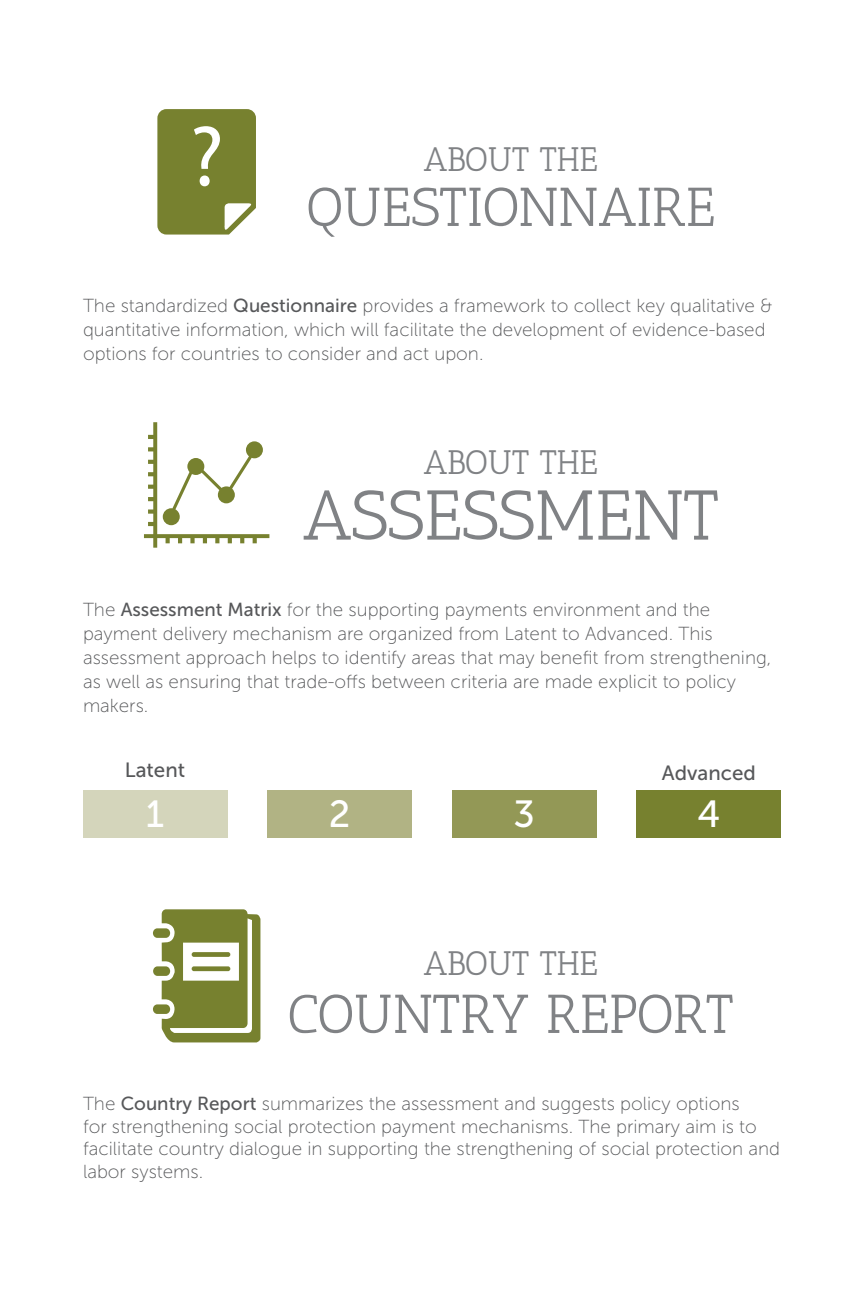
<style>
.page{position:relative;width:864px;height:1296px;background:#fff}
.page>*{position:absolute;margin:0;border:0;box-sizing:border-box;transform-origin:0 0}
.t1{font:70.4px "Antic Slab";letter-spacing:-.01em;color:#808285}
.t2{font:54.6px "Antic Slab";letter-spacing:-.02em;color:#808285}
.t3{font:37.8px "Museo Sans 500";color:#fff}
.t4{font:34px "Antic Slab";letter-spacing:-.015em;color:#808285}
.t5{font:20.6px "Museo Sans 500";color:#57585a}
.t6{font:18.8px/24px "Museo Sans 100";color:#57585a}
.s1{font-family:"Museo Sans 500"}
</style>
<div class="page">
<div style="left:83px;top:791px;width:144px;height:47px;background:#d4d5bb"></div>
<div style="left:268px;top:791px;width:144px;height:47px;background:#b1b384"></div>
<div style="left:452px;top:791px;width:144px;height:47px;background:#939856"></div>
<div style="left:637px;top:791px;width:144px;height:47px;background:#77812f"></div>
<svg style="left:144px;top:422px;width:125px;height:126px"></svg>
<svg style="left:153px;top:909px;width:107px;height:133px"></svg>
<svg style="left:157px;top:109px;width:99px;height:126px;background:#868f47"></svg>
<p class="t4" style="left:424px;top:139px;width:176px">ABOUT THE</p>
<p class="t2" style="left:306px;top:175px;width:410px">QUESTIONNAIRE</p>
<p class="t6" style="left:83px;top:293px;width:691px">The standardized <span class="s1">Questionnaire</span> provides a framework to collect key qualitative &amp; quantitative information, which will facilitate the development of evidence-based options for countries to consider and act upon.</p>
<p class="t4" style="left:424px;top:442px;width:176px">ABOUT THE</p>
<p class="t1" style="left:302px;top:473px;width:419px">ASSESSMENT</p>
<p class="t6" style="left:83px;top:598px;width:690px">The <span class="s1">Assessment Matrix</span> for the supporting payments environment and the payment delivery mechanism are organized from Latent to Advanced. This assessment approach helps to identify areas that may benefit from strengthening, as well as ensuring that trade-offs between criteria are made explicit to policy makers.</p>
<p class="t5" style="left:125px;top:758px;width:62px">Latent</p>
<p class="t5" style="left:662px;top:762px;width:95px">Advanced</p>
<p class="t3" style="left:146px;top:793px;width:20px">1</p>
<p class="t3" style="left:329px;top:793px;width:23px">2</p>
<p class="t3" style="left:514px;top:793px;width:23px">3</p>
<p class="t3" style="left:698px;top:793px;width:24px">4</p>
<p class="t4" style="left:424px;top:943px;width:176px">ABOUT THE</p>
<p class="t2" style="left:288px;top:982px;width:448px">COUNTRY REPORT</p>
<p class="t6" style="left:83px;top:1092px;width:699px;line-height:22.6px">The <span class="s1">Country Report</span> summarizes the assessment and suggests policy options<br>for strengthening social protection payment mechanisms. The primary aim is to facilitate country dialogue in supporting the strengthening of social protection and labor systems.</p>
</div>
